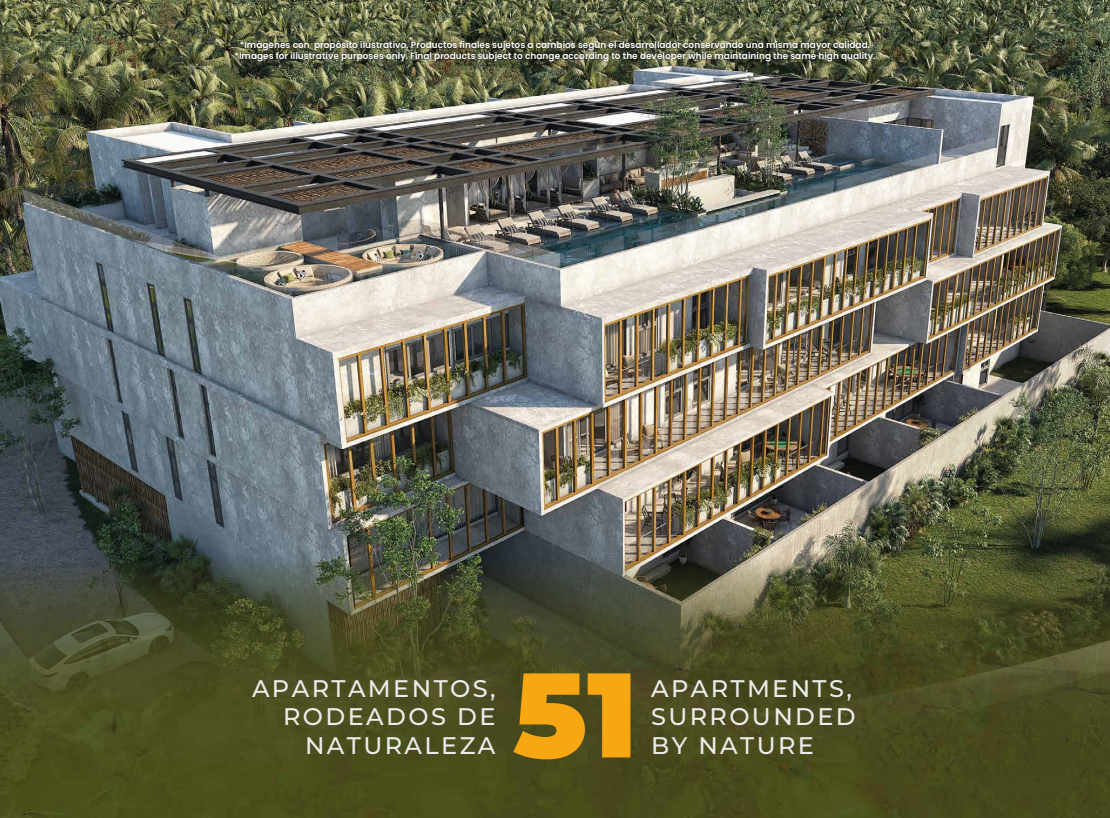
<style>
.page{position:relative;width:1110px;height:818px;background:#fff}
.page>*{position:absolute;margin:0;border:0;box-sizing:border-box;transform-origin:0 0}
.t1{font:900 120px "Montserrat";color:#f7a711}
.t2{font:500 24px/28.8px "Montserrat";letter-spacing:.1em;color:#ececec}
.t3{font:600 9px/10.8px "Poppins";color:#fff;text-align:center}
</style>
<div class="page">
<img style="left:0;top:0;width:1110px;height:818px">
<img style="left:232px;top:38px;width:646px;height:29px">
<p class="t3" style="left:234px;top:40px;width:643px">*Imàgenes con propòsito ilustrativo. Productos finales sujetos a cambios segùn el desarrollador conservando una misma mayor calidad. *Images for illustrative purposes only. Final products subject to change according to the developer while maintaining the same high quality.</p>
<h2 class="t2" style="left:252px;top:672px;width:245px;text-align:right">APARTAMENTOS,<br>RODEADOS DE<br>NATURALEZA</h2>
<h1 class="t1" style="left:513px;top:624px;width:126px">51</h1>
<h2 class="t2" style="left:651px;top:672px;width:206px">APARTMENTS,<br>SURROUNDED</h2>
<h2 class="t2" style="left:651px;top:730px;width:164px">BY NATURE</h2>
</div>
